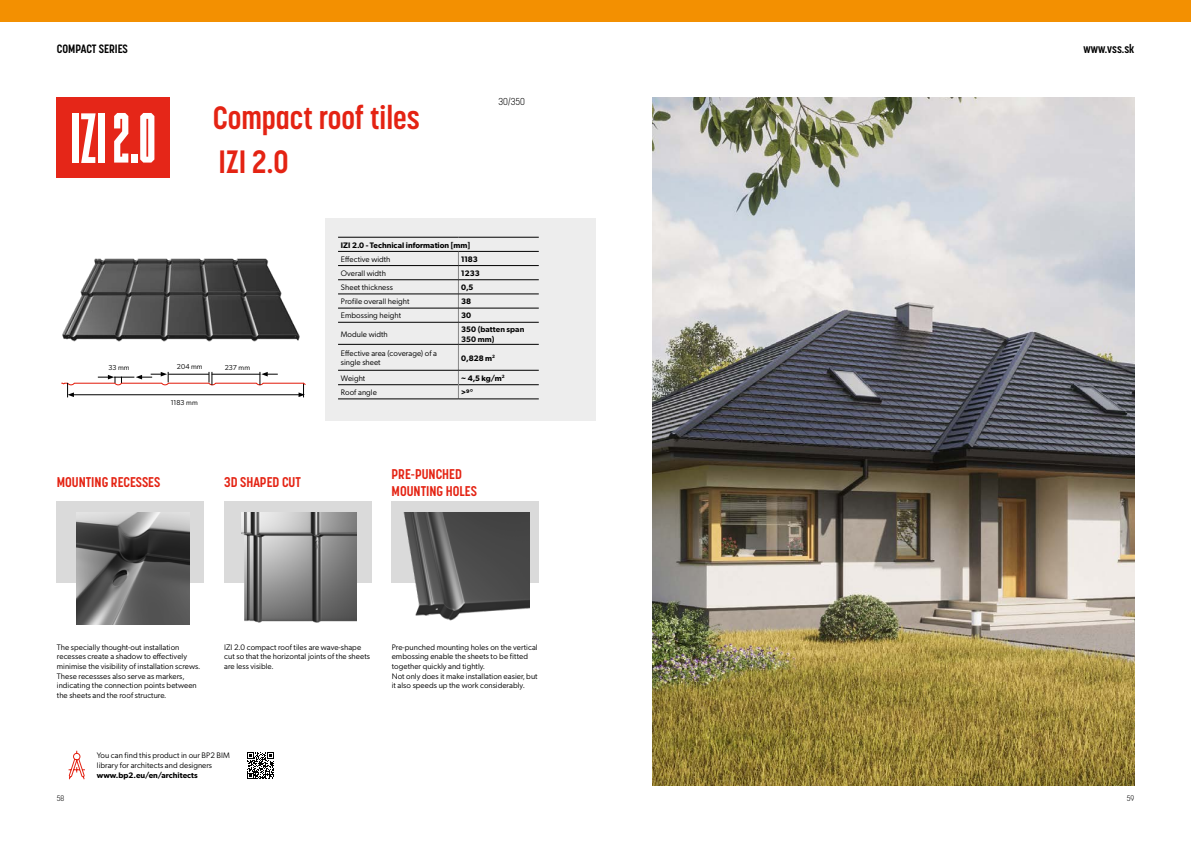
<style>
.page{position:relative;width:1191px;height:842px;background:#fff}
.page>*{position:absolute;margin:0;border:0;box-sizing:border-box;transform-origin:0 0}
.t1{font:700 32px/44.1px "Korolev Condensed";color:#e42313}
.t2{font:700 14px/16.8px "Korolev Condensed";color:#e42313}
.t3{font:700 12px "Korolev Condensed";color:#000}
.t4{font:300 10px "Korolev Condensed";color:#000}
.t5{font:8px/9.6px "Gibson";color:#000}
.t6{font:600 8px "Gibson";color:#000}
.t7{font:600 8px/10px "Gibson";color:#0a0a0a}
.t8{font:300 8px "Korolev Condensed";color:#000}
.t9{font:7.2px "Gibson";letter-spacing:.01em;color:#000}
.s1{color:#000}
</style>
<div class="page">
<div style="left:0;top:0;width:1191px;height:22px;background:#f39001"></div>
<svg style="left:68px;top:750px;width:17px;height:30px"></svg>
<div style="left:224px;top:502px;width:147px;height:81px;background:#dadada"></div>
<div style="left:391px;top:502px;width:147px;height:81px;background:#dadada"></div>
<img style="left:241px;top:512px;width:115px;height:111px">
<img style="left:403px;top:512px;width:127px;height:109px">
<div style="left:57px;top:502px;width:147px;height:81px;background:#dadada"></div>
<div style="left:325px;top:219px;width:270px;height:202px;background:#ededed"></div>
<hr style="left:338px;top:237px;width:120px;height:1px;background:#000">
<hr style="left:458px;top:237px;width:81px;height:1px;background:#000">
<hr style="left:338px;top:251px;width:120px;height:1px;background:#000">
<hr style="left:458px;top:251px;width:81px;height:1px;background:#000">
<hr style="left:338px;top:265px;width:120px;height:1px;background:#000">
<hr style="left:458px;top:265px;width:81px;height:1px;background:#000">
<hr style="left:338px;top:280px;width:120px;height:1px;background:#000">
<hr style="left:458px;top:280px;width:81px;height:1px;background:#000">
<hr style="left:338px;top:294px;width:120px;height:1px;background:#000">
<hr style="left:458px;top:294px;width:81px;height:1px;background:#000">
<hr style="left:338px;top:308px;width:120px;height:1px;background:#000">
<hr style="left:458px;top:308px;width:81px;height:1px;background:#000">
<hr style="left:338px;top:322px;width:120px;height:1px;background:#000">
<hr style="left:458px;top:322px;width:81px;height:1px;background:#000">
<hr style="left:338px;top:344px;width:120px;height:1px;background:#000">
<hr style="left:458px;top:344px;width:81px;height:1px;background:#000">
<hr style="left:338px;top:385px;width:120px;height:1px;background:#000">
<hr style="left:459px;top:385px;width:80px;height:1px;background:#000">
<svg style="left:458px;top:251px;width:1px;height:148px"></svg>
<hr style="left:338px;top:370px;width:120px;height:1px;background:#000">
<hr style="left:458px;top:370px;width:81px;height:1px;background:#000">
<hr style="left:338px;top:399px;width:120px;height:1px;background:#000">
<hr style="left:458px;top:399px;width:81px;height:1px;background:#000">
<img style="left:62px;top:258px;width:238px;height:84px">
<svg style="left:61px;top:372px;width:245px;height:25px"></svg>
<div style="left:57px;top:97px;width:113px;height:81px;background:#e52618"></div>
<div style="left:72px;top:113px;width:6px;height:50px;background:#fff"></div>
<svg style="left:81px;top:113px;width:15px;height:50px"></svg>
<div style="left:98px;top:113px;width:7px;height:50px;background:#fff"></div>
<svg style="left:114px;top:113px;width:14px;height:50px"></svg>
<div style="left:131px;top:154px;width:6px;height:9px;background:#fff"></div>
<svg style="left:140px;top:113px;width:14px;height:50px"></svg>
<img style="left:77px;top:512px;width:112px;height:112px">
<img style="left:652px;top:97px;width:482px;height:688px">
<svg style="left:247px;top:752px;width:27px;height:27px"></svg>
<h3 class="t3" style="left:57px;top:42px;width:73px">COMPACT SERIES</h3>
<h3 class="t3" style="left:1083px;top:42px;width:52px">www.vss.sk</h3>
<h1 class="t1" style="left:213px;top:95px;width:208px">Compact roof tiles<br>IZI 2.0</h1>
<p class="t4" style="left:498px;top:96px;width:28px">30/350</p>
<p class="t9" style="left:108px;top:363px;width:23px">33 mm</p>
<p class="t9" style="left:177px;top:362px;width:27px">204 mm</p>
<p class="t9" style="left:225px;top:363px;width:27px">237 mm</p>
<p class="t9" style="left:171px;top:397px;width:28px">1183 mm</p>
<p class="t6" style="left:341px;top:239px;width:131px">IZI 2.0 - Technical information [mm]</p>
<p class="t5" style="left:341px;top:254px;width:51px">Effective width</p>
<p class="t6" style="left:461px;top:253px;width:18px">1183</p>
<p class="t5" style="left:341px;top:268px;width:47px">Overall width</p>
<p class="t6" style="left:461px;top:267px;width:20px">1233</p>
<p class="t5" style="left:341px;top:282px;width:54px">Sheet thickness</p>
<p class="t6" style="left:461px;top:282px;width:14px">0,5</p>
<p class="t5" style="left:341px;top:296px;width:70px">Profile overall height</p>
<p class="t6" style="left:461px;top:296px;width:12px">38</p>
<p class="t5" style="left:341px;top:310px;width:62px">Embossing height</p>
<p class="t6" style="left:461px;top:310px;width:12px">30</p>
<p class="t5" style="left:341px;top:328px;width:48px">Module width</p>
<p class="t7" style="left:461px;top:323px;width:65px"><span class="s1">350</span> (batten span<br>350 mm)</p>
<p class="t5" style="left:341px;top:348px;width:98px;line-height:9px">Effective area (coverage) of a single sheet</p>
<p class="t6" style="left:461px;top:352px;width:35px">0,828 m<sup>2</sup></p>
<p class="t5" style="left:341px;top:373px;width:26px">Weight</p>
<p class="t6" style="left:461px;top:372px;width:45px">~ 4,5 kg/m<sup>2</sup></p>
<p class="t5" style="left:341px;top:387px;width:37px">Roof angle</p>
<p class="t6" style="left:461px;top:387px;width:14px">&gt;9°</p>
<h2 class="t2" style="left:57px;top:474px;width:105px">MOUNTING RECESSES</h2>
<h2 class="t2" style="left:224px;top:474px;width:78px">3D SHAPED CUT</h2>
<h2 class="t2" style="left:391px;top:466px;width:87px">PRE-PUNCHED<br>MOUNTING HOLES</h2>
<p class="t5" style="left:57px;top:642px;width:145px">The specially thought-out installation recesses create a shadow to effectively minimise the visibility of installation screws.<br>These recessses also serve as markers, indicating the connection points between the sheets and the roof structure.</p>
<p class="t5" style="left:224px;top:642px;width:147px">IZI 2.0 compact roof tiles are wave-shape cut so that the horizontal joints of the sheets are less visible.</p>
<p class="t5" style="left:392px;top:642px;width:147px">Pre-punched mounting holes on the vertical embossing enable the sheets to be fitted together quickly and tightly.<br>Not only does it make installation easier, but it also speeds up the work considerably.</p>
<p class="t5" style="left:97px;top:750px;width:134px;line-height:10px">You can find this product in our BP2 BIM library for architects and designers</p>
<p class="t6" style="left:97px;top:770px;width:102px">www.bp2.eu/en/architects</p>
<p class="t8" style="left:57px;top:794px;width:9px">58</p>
<p class="t8" style="left:1126px;top:794px;width:9px">59</p>
</div>
